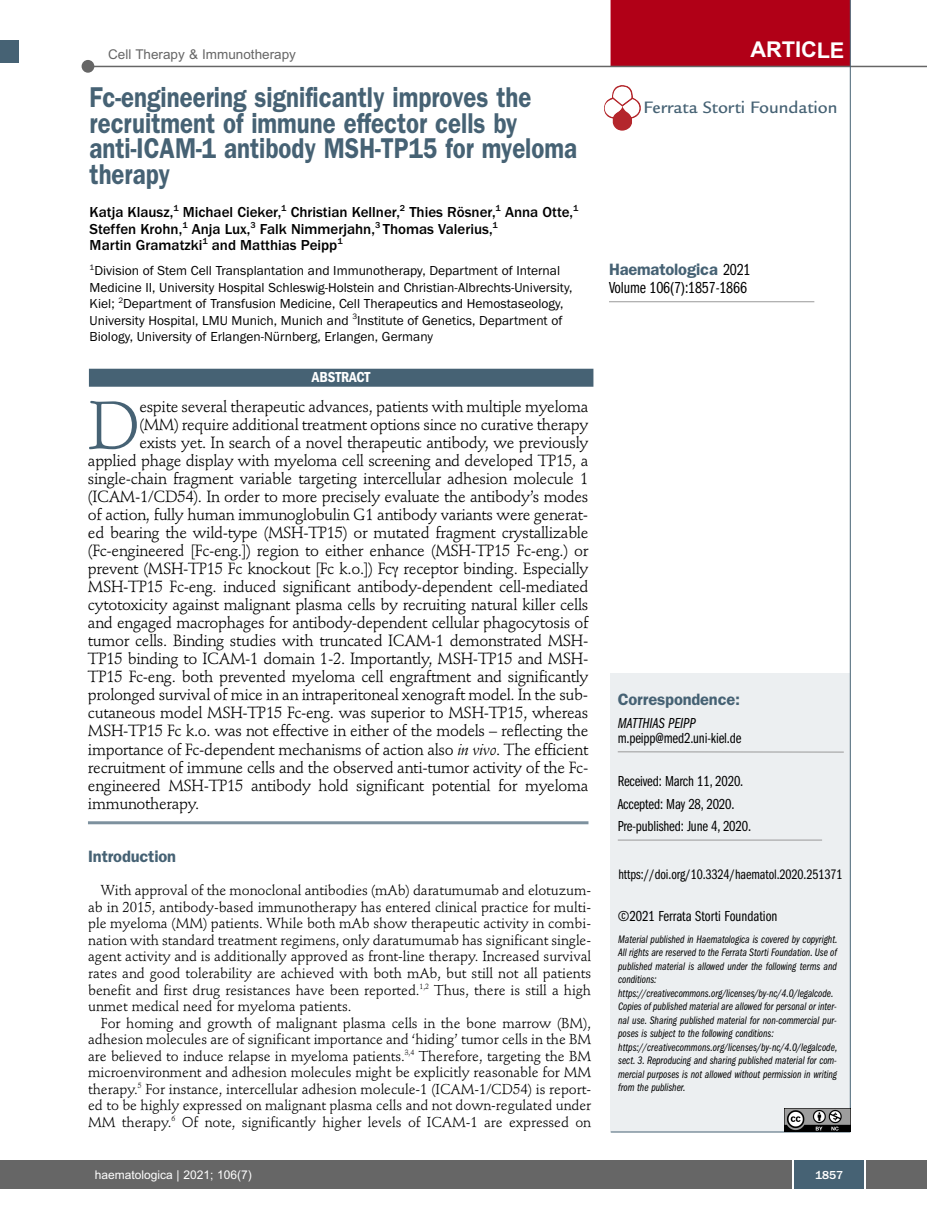
<style>
.page{position:relative;width:927px;height:1225px;background:#fff}
.page>*{position:absolute;margin:0;border:0;box-sizing:border-box;transform-origin:0 0}
.t1{font:66.45px "Stempel Schneidler";color:#466274}
.t2{font:600 28.8px/25.5px "Franklin Gothic";color:#466274;scale:.83 1}
.t3{font:700 21.75px "Arial";letter-spacing:-.01em;color:#fff}
.t4{font:500 18px "Legacy Sans";color:#466274}
.t5{font:600 16.5px "Franklin Gothic";letter-spacing:-.01em;color:#466274}
.t6{font:16.5px "Franklin Gothic Book Cmpr";letter-spacing:-.01em;color:#000}
.t7{font:16.05px "Stempel Schneidler";letter-spacing:-.02em;color:#000}
.t8{font:500 15px/16.5px "Franklin Gothic";color:#000}
.t9{font:15px/22.5px "Franklin Gothic Book Cmpr";letter-spacing:-.01em;color:#000}
.t10{font:15px "Franklin Gothic Book Cmpr Ital";letter-spacing:-.01em;color:#000}
.t11{font:600 condensed 15px "Franklin Gothic";letter-spacing:-.005em;color:#fff}
.t12{font:14.25px/16.5px "Stempel Schneidler";letter-spacing:-.005em;color:#000;text-align:justify}
.t13{font:14.25px "Franklin Gothic Book Cmpr";letter-spacing:-.005em;color:#000}
.t14{font:13.5px/16.5px "Franklin Gothic";color:#000}
.t15{font:13.5px "Arial";color:#666}
.t16{font:12px "Arial";color:#fff}
.t17{font:500 12px "Franklin Gothic";color:#fff}
.t18{font:11.25px/13.5px "Franklin Gothic Book Cmpr Ital";color:#000}
.s1{font-style:italic}
.s2{font-family:"Franklin Gothic Book Cmpr";font-weight:400;color:#000}
</style>
<div class="page">
<div style="left:18px;top:1160px;width:909px;height:28px;background:#666"></div>
<div style="left:794px;top:1160px;width:70px;height:28px;background:#466274"></div>
<hr style="left:792px;top:1160px;width:2px;height:28px;background:#fff">
<hr style="left:864px;top:1160px;width:2px;height:28px;background:#fff">
<div style="left:611px;top:673px;width:239px;height:459px;background:#eceff1"></div>
<hr style="left:618px;top:840px;width:204px;height:1px;background:#999">
<hr style="left:618px;top:751px;width:226px;height:1px;background:#999">
<hr style="left:611px;top:1131px;width:239px;height:1px;background:#466274">
<hr style="left:609px;top:301px;width:205px;height:1px;background:#999">
<div style="left:611px;top:0;width:239px;height:67px;background:#b10017"></div>
<hr style="left:87px;top:66px;width:840px;height:1px;background:#666">
<div style="left:82px;top:60px;width:12px;height:13px;background:#666;border-radius:50%"></div>
<hr style="left:850px;top:0;width:1px;height:1131px;background:#466274">
<img style="left:785px;top:1108px;width:65px;height:23px">
<img style="left:604px;top:85px;width:37px;height:46px">
<div style="left:0;top:40px;width:19px;height:22px;background:#466274"></div>
<div style="left:0;top:1160px;width:18px;height:28px;background:#666"></div>
<hr style="left:88px;top:821px;width:500px;height:3px;background:#7d919e">
<div style="left:89px;top:369px;width:504px;height:18px;background:#466274"></div>
<p class="t15" style="left:108px;top:47px;width:189px">Cell Therapy &amp; Immunotherapy</p>
<h3 class="t3" style="left:751px;top:37px;width:95px">ARTICLE</h3>
<h2 class="t2" style="left:90px;top:87px;width:589px">Fc-engineering significantly improves the recruitment of immune effector cells by anti-ICAM-1 antibody MSH-TP15 for myeloma therapy</h2>
<p class="t8" style="left:90px;top:204px;width:490px">Katja Klausz,<sup>1</sup> Michael Cieker,<sup>1</sup> Christian Kellner,<sup>2</sup> Thies Rösner,<sup>1</sup> Anna Otte,<sup>1<br></sup>Steffen Krohn,<sup>1</sup> Anja Lux,<sup>3</sup> Falk Nimmerjahn,<sup>3</sup> Thomas Valerius,<sup>1<br></sup>Martin Gramatzki<sup>1</sup> and Matthias Peipp<sup>1</sup></p>
<p class="t14" style="left:90px;top:262px;width:484px"><sup>1</sup>Division of Stem Cell Transplantation and Immunotherapy, Department of Internal Medicine II, University Hospital Schleswig-Holstein and Christian-Albrechts-University, Kiel; <sup>2</sup>Department of Transfusion Medicine, Cell Therapeutics and Hemostaseology, University Hospital, LMU Munich, Munich and <sup>3</sup>Institute of Genetics, Department of Biology, University of Erlangen-Nürnberg, Erlangen, Germany</p>
<p class="t11" style="left:312px;top:372px;width:60px">ABSTRACT</p>
<h1 class="t1" style="left:88px;top:398px;width:54px">D</h1>
<p class="t7" style="left:139px;top:400px;width:451px">espite several therapeutic advances, patients with multiple myeloma</p>
<p class="t7" style="left:139px;top:418px;width:451px">(MM) require additional treatment options since no curative therapy</p>
<p class="t7" style="left:139px;top:436px;width:451px">exists yet. In search of a novel therapeutic antibody, we previously</p>
<p class="t7" style="left:88px;top:454px;width:502px">applied phage display with myeloma cell screening and developed TP15, a</p>
<p class="t7" style="left:88px;top:472px;width:502px">single-chain fragment variable targeting intercellular adhesion molecule 1</p>
<p class="t7" style="left:88px;top:490px;width:502px">(ICAM-1/CD54). In order to more precisely evaluate the antibody’s modes</p>
<p class="t7" style="left:88px;top:508px;width:502px">of action, fully human immunoglobulin G1 antibody variants were generat-</p>
<p class="t7" style="left:88px;top:526px;width:502px">ed bearing the wild-type (MSH-TP15) or mutated fragment crystallizable</p>
<p class="t7" style="left:88px;top:544px;width:502px">(Fc-engineered [Fc-eng.]) region to either enhance (MSH-TP15 Fc-eng.) or</p>
<p class="t7" style="left:88px;top:562px;width:502px">prevent (MSH-TP15 Fc knockout [Fc k.o.]) Fc receptor binding. Especially</p>
<p class="t7" style="left:88px;top:580px;width:502px">MSH-TP15 Fc-eng. induced significant antibody-dependent cell-mediated</p>
<p class="t7" style="left:88px;top:598px;width:502px">cytotoxicity against malignant plasma cells by recruiting natural killer cells</p>
<p class="t7" style="left:88px;top:616px;width:502px">and engaged macrophages for antibody-dependent cellular phagocytosis of</p>
<p class="t7" style="left:88px;top:634px;width:502px">tumor cells. Binding studies with truncated ICAM-1 demonstrated MSH-</p>
<p class="t7" style="left:88px;top:652px;width:502px">TP15 binding to ICAM-1 domain 1-2. Importantly, MSH-TP15 and MSH-</p>
<p class="t7" style="left:88px;top:670px;width:502px">TP15 Fc-eng. both prevented myeloma cell engraftment and significantly</p>
<p class="t7" style="left:88px;top:688px;width:502px">prolonged survival of mice in an intraperitoneal xenograft model. In the sub-</p>
<p class="t7" style="left:88px;top:706px;width:502px">cutaneous model MSH-TP15 Fc-eng. was superior to MSH-TP15, whereas</p>
<p class="t7" style="left:88px;top:724px;width:502px">MSH-TP15 Fc k.o. was not effective in either of the models – reflecting the</p>
<p class="t7" style="left:88px;top:742px;width:502px">importance of Fc-dependent mechanisms of action also <span class="s1">in vivo</span>. The efficient</p>
<p class="t7" style="left:88px;top:760px;width:502px">recruitment of immune cells and the observed anti-tumor activity of the Fc-</p>
<p class="t7" style="left:88px;top:778px;width:502px">engineered MSH-TP15 antibody hold significant potential for myeloma</p>
<p class="t7" style="left:88px;top:796px;width:113px">immunotherapy.</p>
<p class="t5" style="left:88px;top:851px;width:89px">Introduction</p>
<p class="t12" style="left:88px;top:883px;width:504px;text-indent:13px">With approval of the monoclonal antibodies (mAb) daratumumab and elotuzum&shy;ab in 2015, antibody-based immunotherapy has entered clinical practice for multi&shy;ple myeloma (MM) patients. While both mAb show therapeutic activity in combi&shy;nation with standard treatment regimens, only daratumumab has significant single&shy;agent activity and is additionally approved as front-line therapy. Increased survival rates and good tolerability are achieved with both mAb, but still not all patients benefit and first drug resistances have been reported.<sup>1,2</sup> Thus, there is still a high unmet medical need for myeloma patients.</p>
<p class="t12" style="left:88px;top:1015px;width:504px;text-indent:13px">For homing and growth of malignant plasma cells in the bone marrow (BM), adhesion molecules are of significant importance and ‘hiding’ tumor cells in the BM are believed to induce relapse in myeloma patients.<sup>3,4</sup> Therefore, targeting the BM microenvironment and adhesion molecules might be explicitly reasonable for MM therapy.<sup>5</sup> For instance, intercellular adhesion molecule-1 (ICAM-1/CD54) is report&shy;ed to be highly expressed on malignant plasma cells and not down-regulated under MM therapy.<sup>6</sup> Of note, significantly higher levels of ICAM-1 are expressed on</p>
<p class="t4" style="left:644px;top:101px;width:196px">Ferrata Storti Foundation</p>
<p class="t5" style="left:609px;top:264px;width:143px">Haematologica <span class="s2">2021</span></p>
<p class="t6" style="left:609px;top:282px;width:140px">Volume 106(7):1857-1866</p>
<p class="t5" style="left:618px;top:693px;width:124px">Correspondence:</p>
<p class="t10" style="left:618px;top:718px;width:79px">MATTHIAS PEIPP</p>
<p class="t9" style="left:618px;top:728px;width:125px">m.peipp@med2.uni-kiel.de</p>
<p class="t9" style="left:618px;top:771px;width:135px">Received: March 11, 2020.<br>Accepted: May 28, 2020.<br>Pre-published: June 4, 2020.</p>
<p class="t13" style="left:618px;top:869px;width:226px">https://doi.org/10.3324/haematol.2020.251371</p>
<p class="t9" style="left:618px;top:906px;width:161px">©2021 Ferrata Storti Foundation</p>
<p class="t18" style="left:618px;top:933px;width:221px">Material published in Haematologica is covered by copyright.<br>All rights are reserved to the Ferrata Storti Foundation. Use of published material is allowed under the following terms and conditions: https://creativecommons.org/licenses/by-nc/4.0/legalcode.<br>Copies of published material are allowed for personal or inter&shy;nal use. Sharing published material for non-commercial pur&shy;poses is subject to the following conditions: https://creativecommons.org/licenses/by-nc/4.0/legalcode, sect. 3. Reproducing and sharing published material for com&shy;mercial purposes is not allowed without permission in writing from the publisher.</p>
<p class="t16" style="left:95px;top:1167px;width:158px">haematologica | 2021; 106(7)</p>
<p class="t17" style="left:815px;top:1167px;width:29px">1857</p>
</div>
